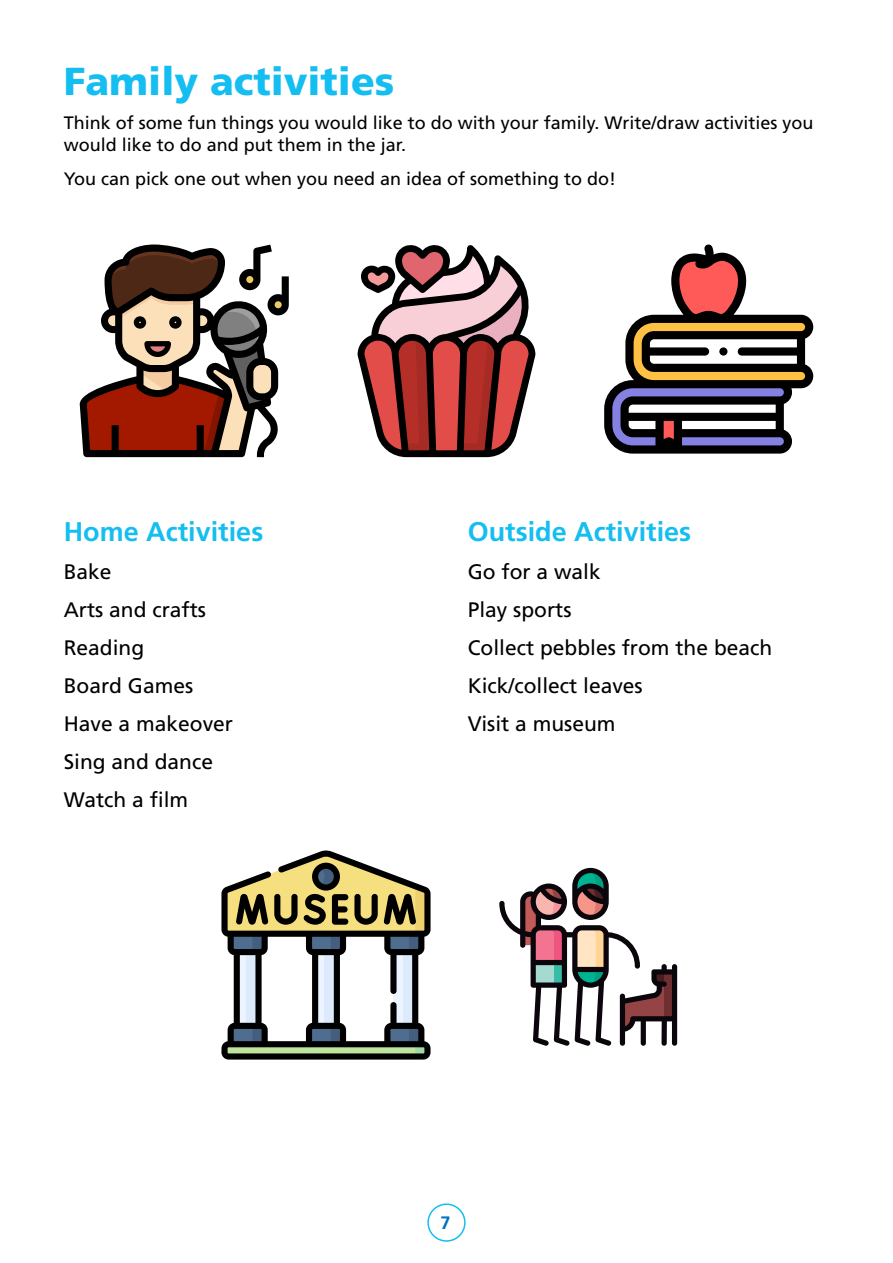
<style>
.page{position:relative;width:893px;height:1263px;background:#fff}
.page>*{position:absolute;margin:0;border:0;box-sizing:border-box;transform-origin:0 0}
.t1{font:900 39px "Frutiger";color:#15bef0}
.t2{font:700 27px "Frutiger";color:#15bef0}
.t3{font:21px/38px "Frutiger";color:#000}
.t4{font:18px/21.6px "Frutiger";color:#000}
.t5{font:700 18px "Frutiger";color:#0072bc}
</style>
<div class="page">
<div style="left:427px;top:1203px;width:39px;height:39px;border:2px solid #15bef0;border-radius:50%"></div>
<svg style="left:80px;top:244px;width:209px;height:213px"></svg>
<svg style="left:221px;top:850px;width:210px;height:209px"></svg>
<svg style="left:358px;top:245px;width:177px;height:212px"></svg>
<svg style="left:499px;top:868px;width:178px;height:178px"></svg>
<svg style="left:604px;top:244px;width:209px;height:210px"></svg>
<div style="left:719px;top:347px;width:8px;height:9px;background:#000;border-radius:50%"></div>
<h1 class="t1" style="left:64px;top:57px;width:332px">Family activities</h1>
<p class="t4" style="left:64px;top:112px;width:751px">Think of some fun things you would like to do with your family. Write/draw activities you would like to do and put them in the jar.</p>
<p class="t4" style="left:64px;top:168px;width:554px">You can pick one out when you need an idea of something to do!</p>
<h2 class="t2" style="left:64px;top:516px;width:201px">Home Activities</h2>
<p class="t3" style="left:64px;top:553px;width:171px">Bake<br>Arts and crafts<br>Reading<br>Board Games<br>Have a makeover<br>Sing and dance<br>Watch a film</p>
<h2 class="t2" style="left:468px;top:516px;width:225px">Outside Activities</h2>
<p class="t3" style="left:468px;top:553px;width:306px">Go for a walk<br>Play sports<br>Collect pebbles from the beach<br>Kick/collect leaves<br>Visit a museum</p>
<p class="t5" style="left:440px;top:1212px;width:12px">7</p>
</div>
